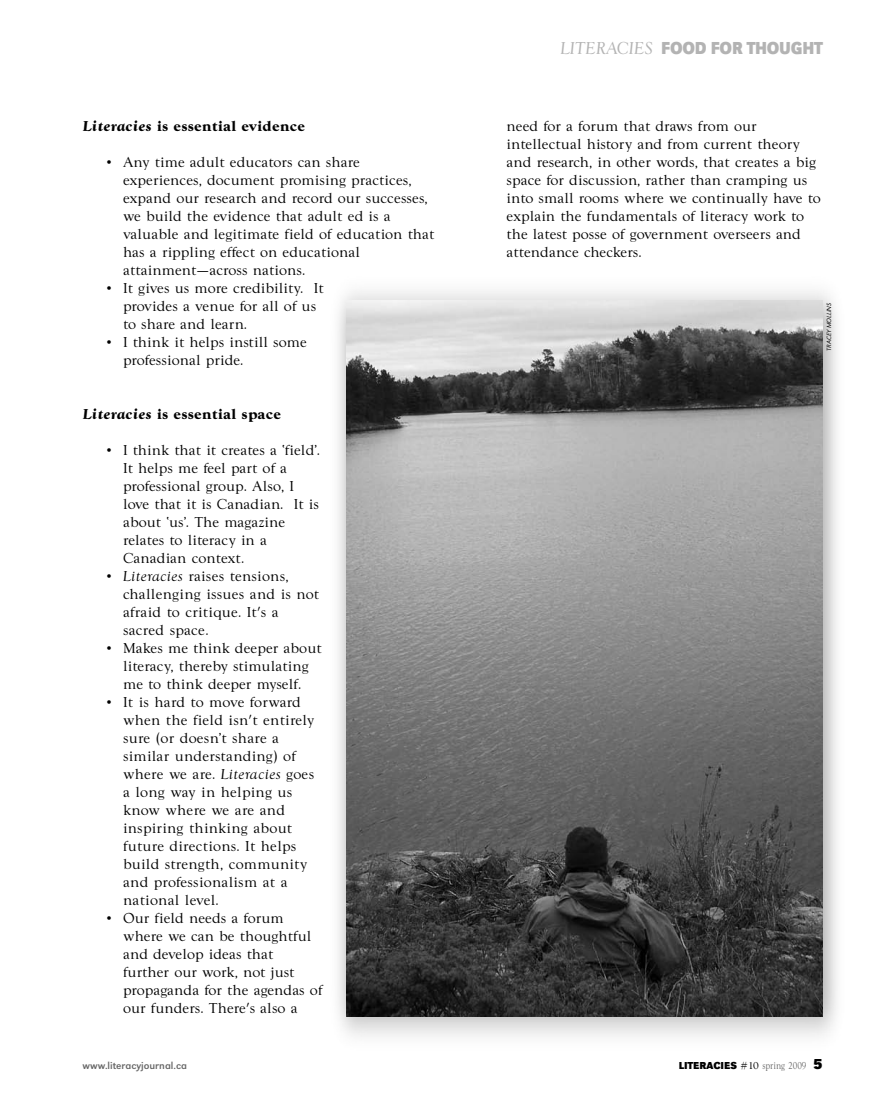
<style>
.page{position:relative;width:878px;height:1114px;background:#fff}
.page>*{position:absolute;margin:0;border:0;box-sizing:border-box;transform-origin:0 0}
.t1{font:700 18px "URW Grotesk T";letter-spacing:-.01em;color:#b3b3b3;scale:.9 1}
.t2{font:15px/18px "Goudy Wtc T";color:#000}
.t3{font:700 15px "Goudy Wtc T";color:#000}
.t4{font:700 10.5px "URW Grotesk T";color:#000}
.t5{font:10.5px "URW Grotesk T";color:#666}
.t6{font:6.45px "URW Grotesk T Ligh Ital";color:#000}
.s1{font-style:italic}
.s2{font-family:"Goudy Wtc T";font-weight:400;font-style:italic}
.s3{font-family:"Goudy Wtc T";font-weight:400}
.s4{font-family:"Goudy Wtc T";font-weight:400;color:#666}
.s5{font-size:15px}
</style>
<div class="page">
<img style="left:338px;top:290px;width:499px;height:747px">
<img style="left:347px;top:301px;width:475px;height:715px">
<p class="t3" style="left:82px;top:117px;width:224px"><span class="s1">Literacies</span> is essential evidence</p>
<p class="t2" style="left:123px;top:152px;width:313px;text-indent:-19px">• Any time adult educators can share experiences, document promising practices, expand our research and record our successes, we build the evidence that adult ed is a valuable and legitimate field of education that has a rippling effect on educational attainment—across nations.</p>
<p class="t2" style="left:123px;top:278px;width:202px;text-indent:-19px">• It gives us more credibility. It provides a venue for all of us to share and learn.</p>
<p class="t2" style="left:123px;top:332px;width:185px;text-indent:-19px">• I think it helps instill some professional pride.</p>
<p class="t3" style="left:82px;top:405px;width:200px"><span class="s1">Literacies</span> is essential space</p>
<p class="t2" style="left:123px;top:440px;width:198px;text-indent:-19px">• I think that it creates a ‘field’.<br>It helps me feel part of a professional group. Also, I love that it is Canadian. It is about ‘us’. The magazine relates to literacy in a<br>Canadian context.</p>
<p class="t2" style="left:123px;top:566px;width:197px;text-indent:-19px">• <span class="s1">Literacies</span> raises tensions, challenging issues and is not afraid to critique. It's a sacred space.</p>
<p class="t2" style="left:104px;top:638px;width:219px;text-align:center">• Makes me think deeper about literacy, thereby stimulating<br>me to think deeper myself.</p>
<p class="t2" style="left:123px;top:692px;width:193px;text-indent:-19px">• It is hard to move forward when the field isn't entirely sure (or doesn’t share a similar understanding) of where we are. <span class="s1">Literacies</span> goes a long way in helping us know where we are and inspiring thinking about future directions. It helps build strength, community and professionalism at a national level.</p>
<p class="t2" style="left:123px;top:908px;width:201px;text-indent:-19px">• Our field needs a forum where we can be thoughtful and develop ideas that further our work, not just propaganda for the agendas of our funders. There's also a</p>
<p class="t1" style="left:560px;top:37px;width:293px"><span class="s2">LITERACIES</span> FOOD FOR THOUGHT</p>
<p class="t2" style="left:506px;top:116px;width:316px">need for a forum that draws from our intellectual history and from current theory and research, in other words, that creates a big space for discussion, rather than cramping us into small rooms where we continually have to explain the fundamentals of literacy work to the latest posse of government overseers and attendance checkers.</p>
<p class="t6" style="left:825px;top:351px;width:49px;rotate:-90deg">TRACEY MOLLINS</p>
<p class="t5" style="left:82px;top:1059px;width:106px">www.literacyjournal.ca</p>
<p class="t4" style="left:678px;top:1059px;width:145px">LITERACIES <span class="s3">#10</span> <span class="s4">spring 2009</span> <span class="s5">5</span></p>
</div>
